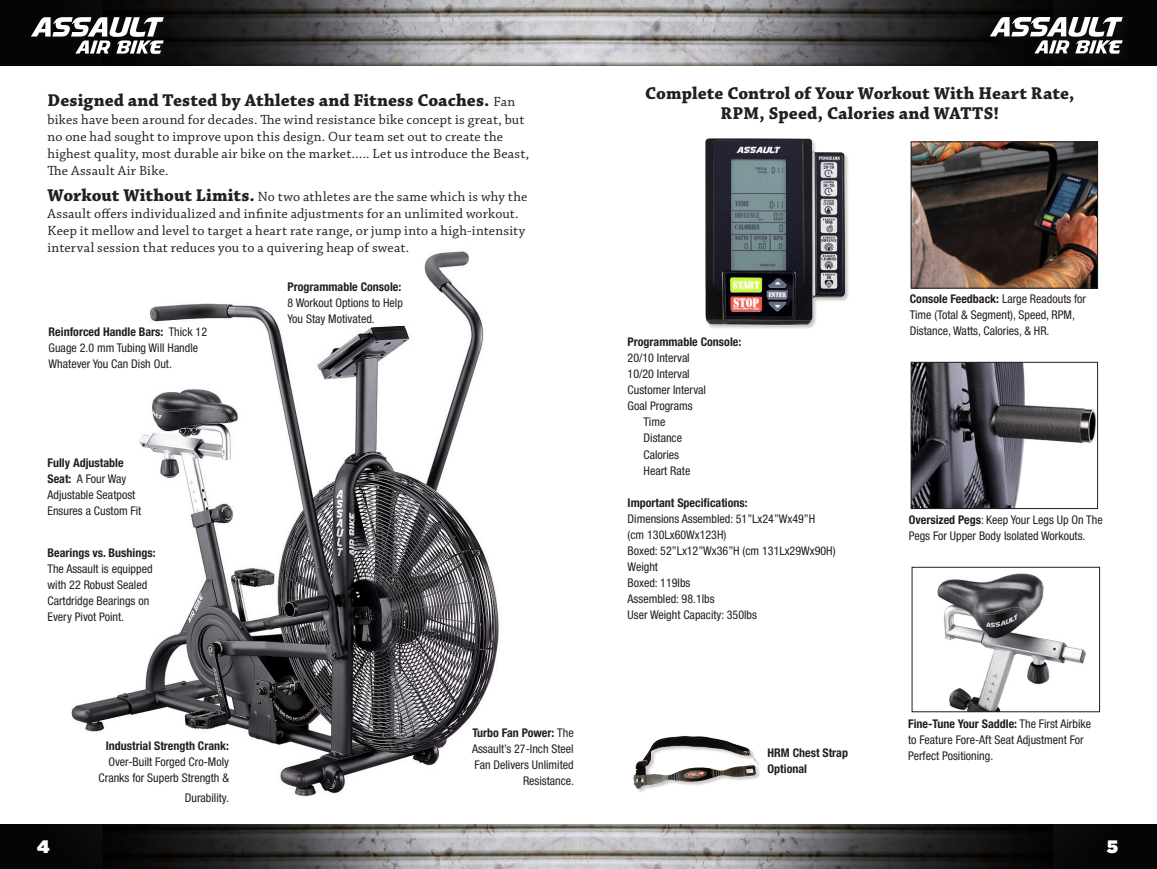
<style>
.page{position:relative;width:1157px;height:869px;background:#fff}
.page>*{position:absolute;margin:0;border:0;box-sizing:border-box;transform-origin:0 0}
.t1{font:700 18px/20px "Chaparral Pro";letter-spacing:.005em;color:#231f20;text-align:center}
.t2{font:900 18px "Gotham";color:#fff}
.t3{font:14px/17px "Chaparral Pro";letter-spacing:.015em;color:#231f20}
.t4{font:condensed 12px/16px "Helvetica Neue";color:#231f20}
.t5{font:700 condensed 12px/16px "Helvetica Neue";color:#231f20}
.s1{font-weight:400;font-size:14px}
.s2{font-weight:700;font-size:18px}
.s3{font-weight:700}
</style>
<div class="page">
<img style="left:0;top:0;width:577px;height:65px">
<img style="left:0;top:824px;width:577px;height:44px">
<div style="left:30px;top:16px;width:137px;height:42px;background:#070707"></div>
<svg style="left:31px;top:17px;width:133px;height:37px"></svg>
<svg style="left:577px;top:0;width:579px;height:65px;background:#666466"></svg>
<svg style="left:577px;top:824px;width:579px;height:44px;background:#515050"></svg>
<div style="left:982px;top:10px;width:152px;height:58px;background:#070707"></div>
<svg style="left:989px;top:17px;width:133px;height:37px"></svg>
<img style="left:937px;top:573px;width:149px;height:137px">
<div style="left:911px;top:566px;width:188px;height:146px;border:1px solid #231f20"></div>
<img style="left:912px;top:143px;width:184px;height:143px">
<div style="left:910px;top:141px;width:188px;height:147px;border:1px solid #231f20"></div>
<img style="left:705px;top:138px;width:144px;height:191px">
<img style="left:912px;top:364px;width:184px;height:143px">
<div style="left:910px;top:362px;width:188px;height:147px;border:1px solid #231f20"></div>
<img style="left:633px;top:735px;width:127px;height:57px">
<img style="left:71px;top:251px;width:428px;height:546px">
<p class="t1" style="left:47px;top:91px;width:469px">Designed and Tested by Athletes and Fitness Coaches. <span class="s1">Fan</span></p>
<p class="t3" style="left:47px;top:111px;width:483px">bikes have been around for decades. The wind resistance bike concept is great, but no one had sought to improve upon this design. Our team set out to create the highest quality, most durable air bike on the market….. Let us introduce the Beast, The Assault Air Bike.</p>
<p class="t3" style="left:47px;top:189px;width:481px"><span class="s2">Workout Without Limits.</span> No two athletes are the same which is why the Assault offers individualized and infinite adjustments for an unlimited workout.<br>Keep it mellow and level to target a heart rate range, or jump into a high-intensity interval session that reduces you to a quivering heap of sweat.</p>
<p class="t4" style="left:288px;top:278px;width:117px"><span class="s3">Programmable Console:<br></span>8 Workout Options to Help<br>You Stay Motivated.</p>
<p class="t4" style="left:49px;top:324px;width:160px"><span class="s3">Reinforced Handle Bars:</span> Thick 12<br>Guage 2.0 mm Tubing Will Handle<br>Whatever You Can Dish Out.</p>
<p class="t4" style="left:47px;top:454px;width:95px"><span class="s3">Fully Adjustable<br>Seat:</span> A Four Way<br>Adjustable Seatpost<br>Ensures a Custom Fit</p>
<p class="t4" style="left:47px;top:544px;width:110px"><span class="s3">Bearings vs. Bushings:<br></span>The Assault is equipped with 22 Robust Sealed<br>Cartdridge Bearings on<br>Every Pivot Point.</p>
<p class="t4" style="left:99px;top:737px;width:132px;text-align:right"><span class="s3">Industrial Strength Crank:<br></span>Over-Built Forged Cro-Moly<br>Cranks for Superb Strength &amp;</p>
<p class="t4" style="left:185px;top:789px;width:46px">Durability.</p>
<p class="t4" style="left:472px;top:724px;width:104px;text-align:right"><span class="s3">Turbo Fan Power:</span> The<br>Assault’s 27-Inch Steel<br>Fan Delivers Unlimited<br>Resistance.</p>
<p class="t1" style="left:645px;top:84px;width:430px">Complete Control of Your Workout With Heart Rate,<br>RPM, Speed, Calories and WATTS!</p>
<p class="t5" style="left:627px;top:334px;width:115px">Programmable Console:</p>
<p class="t4" style="left:627px;top:350px;width:64px">20/10 Interval</p>
<p class="t4" style="left:627px;top:366px;width:64px">10/20 Interval</p>
<p class="t4" style="left:627px;top:382px;width:80px">Customer Interval</p>
<p class="t4" style="left:627px;top:398px;width:67px">Goal Programs</p>
<p class="t4" style="left:643px;top:414px;width:23px">Time</p>
<p class="t4" style="left:643px;top:430px;width:40px">Distance</p>
<p class="t4" style="left:643px;top:446px;width:37px">Calories</p>
<p class="t4" style="left:643px;top:462px;width:48px">Heart Rate</p>
<p class="t5" style="left:627px;top:494px;width:122px">Important Specifications:</p>
<p class="t4" style="left:627px;top:510px;width:189px">Dimensions Assembled: 51”Lx24”Wx49”H</p>
<p class="t4" style="left:627px;top:526px;width:100px">(cm 130Lx60Wx123H)</p>
<p class="t4" style="left:627px;top:542px;width:209px">Boxed: 52”Lx12”Wx36”H (cm 131Lx29Wx90H)</p>
<p class="t4" style="left:627px;top:558px;width:32px">Weight</p>
<p class="t4" style="left:627px;top:574px;width:64px">Boxed: 119lbs</p>
<p class="t4" style="left:627px;top:590px;width:89px">Assembled: 98.1lbs</p>
<p class="t4" style="left:627px;top:606px;width:131px">User Weight Capacity: 350lbs</p>
<p class="t5" style="left:767px;top:744px;width:82px">HRM Chest Strap<br>Optional</p>
<p class="t4" style="left:909px;top:291px;width:178px"><span class="s3">Console Feedback:</span> Large Readouts for<br>Time (Total &amp; Segment), Speed, RPM,<br>Distance, Watts, Calories, &amp; HR.</p>
<p class="t4" style="left:908px;top:511px;width:195px"><span class="s3">Oversized Pegs</span>: Keep Your Legs Up On The<br>Pegs For Upper Body Isolated Workouts.</p>
<p class="t4" style="left:908px;top:715px;width:184px"><span class="s3">Fine-Tune Your Saddle:</span> The First Airbike to Feature Fore-Aft Seat Adjustment For<br>Perfect Positioning.</p>
<h1 class="t2" style="left:37px;top:836px;width:14px">4</h1>
<h1 class="t2" style="left:1106px;top:836px;width:13px">5</h1>
</div>
